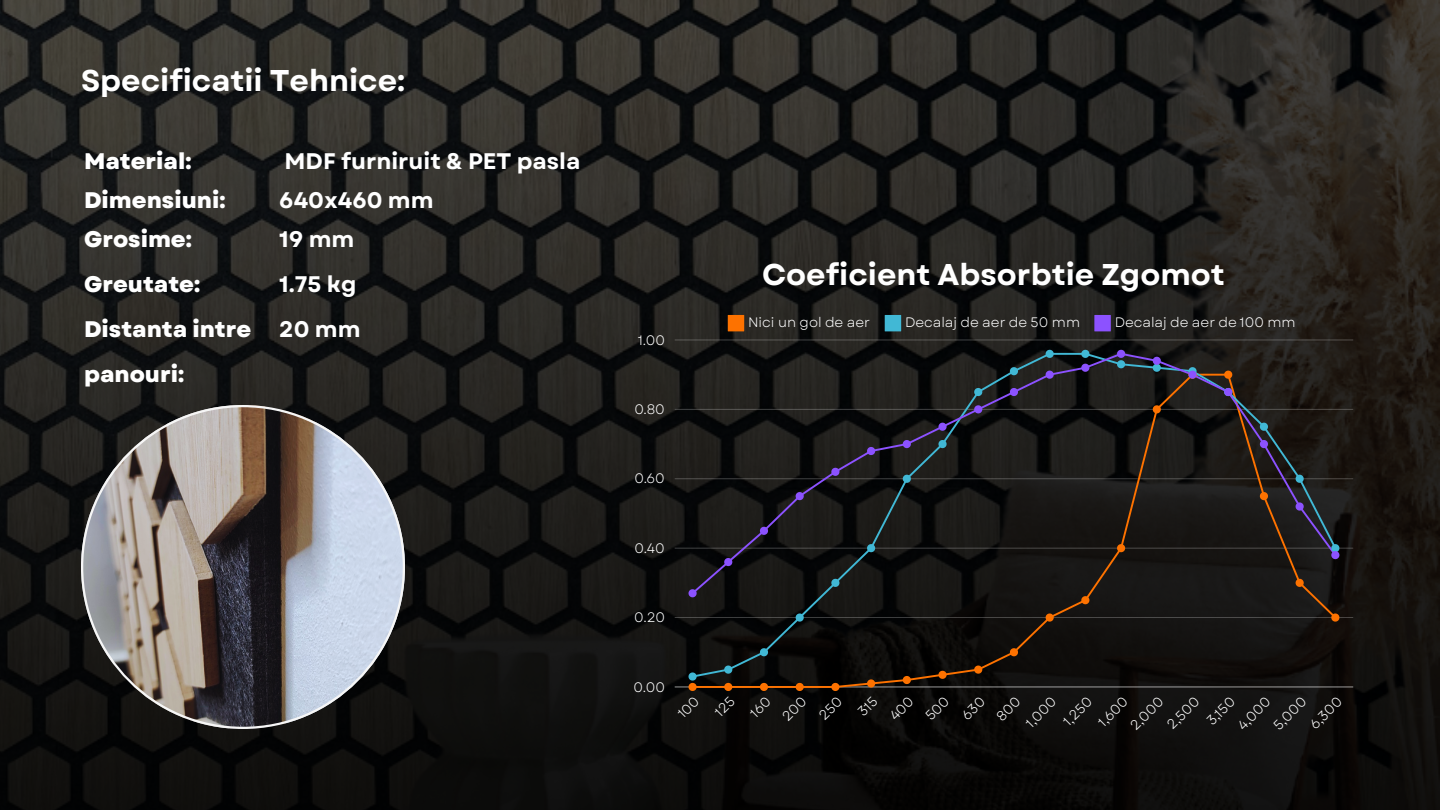
<style>
.page{position:relative;width:1440px;height:810px;background:#fff}
.page>*{position:absolute;margin:0;border:0;box-sizing:border-box;transform-origin:0 0}
.t1{font:700 30px "Garet";color:#fff}
.t2{font:800 22.5px/45px "Garet";color:#fff}
.t3{font:700 22.5px "Garet";color:#fff}
.t4{font:13.7px "Garet";color:#fff}
</style>
<div class="page">
<img style="left:0;top:0;width:1440px;height:810px">
<svg style="left:728px;top:315px;width:16px;height:16px"></svg>
<svg style="left:885px;top:315px;width:16px;height:16px"></svg>
<svg style="left:1094px;top:315px;width:17px;height:16px"></svg>
<hr style="left:675px;top:617px;width:678px;height:1px;background:#fff">
<hr style="left:675px;top:548px;width:678px;height:1px;background:#fff">
<hr style="left:675px;top:479px;width:678px;height:1px;background:#fff">
<hr style="left:675px;top:409px;width:678px;height:1px;background:#fff">
<hr style="left:675px;top:340px;width:678px;height:1px;background:#fff">
<hr style="left:675px;top:687px;width:678px;height:1px;background:#fff">
<svg style="left:81px;top:405px;width:324px;height:324px"></svg>
<svg style="left:677px;top:350px;width:662px;height:371px"></svg>
<p class="t1" style="left:81px;top:59px;width:326px">Specificatii Tehnice:</p>
<p class="t2" style="left:84px;top:138px;width:109px">Material:</p>
<p class="t2" style="left:84px;top:178px;width:143px">Dimensiuni:</p>
<p class="t2" style="left:84px;top:217px;width:109px">Grosime:</p>
<p class="t2" style="left:84px;top:262px;width:118px">Greutate:</p>
<p class="t2" style="left:84px;top:307px;width:169px">Distanta intre panouri:</p>
<h1 class="t3" style="left:285px;top:145px;width:297px">MDF furniruit &amp; PET pasla</h1>
<p class="t3" style="left:279px;top:184px;width:156px">640x460 mm</p>
<p class="t3" style="left:279px;top:223px;width:77px">19 mm</p>
<p class="t3" style="left:279px;top:268px;width:79px">1.75 kg</p>
<p class="t3" style="left:279px;top:313px;width:83px">20 mm</p>
<p class="t4" style="left:638px;top:330px;width:29px">1.00</p>
<p class="t4" style="left:634px;top:399px;width:32px">0.80</p>
<p class="t4" style="left:634px;top:469px;width:32px">0.60</p>
<p class="t4" style="left:634px;top:538px;width:32px">0.40</p>
<p class="t4" style="left:634px;top:608px;width:33px">0.20</p>
<p class="t4" style="left:633px;top:677px;width:33px">0.00</p>
<h1 class="t1" style="left:762px;top:253px;width:464px">Coeficient Absorbtie Zgomot</h1>
<p class="t4" style="left:748px;top:312px;width:124px">Nici un gol de aer</p>
<p class="t4" style="left:905px;top:312px;width:177px">Decalaj de aer de 50 mm</p>
<p class="t4" style="left:1115px;top:312px;width:183px">Decalaj de aer de 100 mm</p>
<p class="t4" style="left:1021px;top:718px;width:39px;rotate:-45deg">1,000</p>
<p class="t4" style="left:1058px;top:717px;width:37px;rotate:-45deg">1,250</p>
<p class="t4" style="left:1093px;top:717px;width:38px;rotate:-45deg">1,600</p>
<p class="t4" style="left:1125px;top:721px;width:42px;rotate:-45deg">2,000</p>
<p class="t4" style="left:1162px;top:720px;width:41px;rotate:-45deg">2,500</p>
<p class="t4" style="left:1202px;top:716px;width:35px;rotate:-45deg">3,150</p>
<p class="t4" style="left:1233px;top:720px;width:41px;rotate:-45deg">4,000</p>
<p class="t4" style="left:1269px;top:720px;width:41px;rotate:-45deg">5,000</p>
<p class="t4" style="left:1305px;top:720px;width:40px;rotate:-45deg">6,300</p>
</div>
